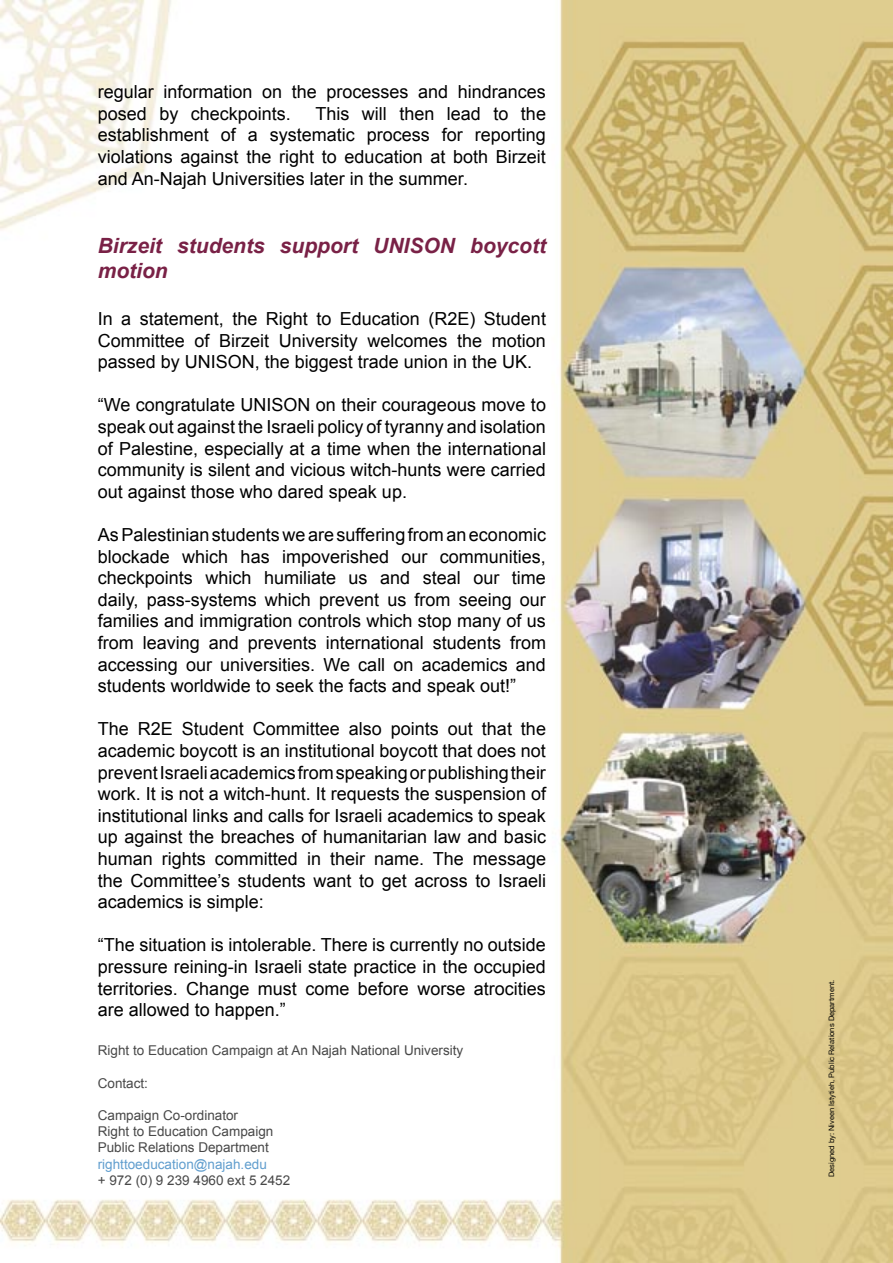
<style>
.page{position:relative;width:893px;height:1263px;background:#fff}
.page>*{position:absolute;margin:0;border:0;box-sizing:border-box;transform-origin:0 0}
.t1{font:italic 700 21px/25.2px "Arial";color:#792146}
.t2{font:18px/21.6px "Arial";color:#000;text-align:justify}
.t3{font:13.5px "Arial";color:#484848}
.t4{font:13.5px "Arial";color:#619ece}
.t5{font:7.5px "Helvetica Neue";color:#000}
</style>
<div class="page">
<img style="left:0;top:0;width:893px;height:1263px">
<p class="t2" style="left:98px;top:81px;width:450px">regular information on the processes and hindrances posed by checkpoints.</p>
<p class="t2" style="left:98px;top:103px;width:450px;text-indent:218px">This will then lead to the establishment of a systematic process for reporting violations against the right to education at both Birzeit and An-Najah Universities later in the summer.</p>
<p class="t1" style="left:98px;top:233px;width:450px">Birzeit students support UNISON boycott motion</p>
<p class="t2" style="left:98px;top:308px;width:450px">In a statement, the Right to Education (R2E) Student Committee of Birzeit University welcomes the motion passed by UNISON, the biggest trade union in the UK.</p>
<p class="t2" style="left:98px;top:394px;width:450px">“We congratulate UNISON on their courageous move to speak out against the Israeli policy of tyranny and isolation of Palestine, especially at a time when the international community is silent and vicious witch-hunts were carried out against those who dared speak up.</p>
<p class="t2" style="left:98px;top:524px;width:450px">As Palestinian students we are suffering from an economic blockade which has impoverished our communities, checkpoints which humiliate us and steal our time daily, pass-systems which prevent us from seeing our families and immigration controls which stop many of us from leaving and prevents international students from accessing our universities. We call on academics and students worldwide to seek the facts and speak out!”</p>
<p class="t2" style="left:98px;top:718px;width:450px">The R2E Student Committee also points out that the academic boycott is an institutional boycott that does not prevent Israeli academics from speaking or publishing their work. It is not a witch-hunt. It requests the suspension of institutional links and calls for Israeli academics to speak up against the breaches of humanitarian law and basic human rights committed in their name. The message the Committee’s students want to get across to Israeli academics is simple:</p>
<p class="t2" style="left:98px;top:934px;width:450px">“The situation is intolerable. There is currently no outside pressure reining-in Israeli state practice in the occupied territories. Change must come before worse atrocities are allowed to happen.”</p>
<p class="t3" style="left:98px;top:1043px;width:367px">Right to Education Campaign at An Najah National University</p>
<p class="t3" style="left:98px;top:1075px;width:52px">Contact:</p>
<p class="t3" style="left:98px;top:1107px;width:142px">Campaign Co-ordinator</p>
<p class="t3" style="left:98px;top:1124px;width:177px">Right to Education Campaign</p>
<p class="t3" style="left:98px;top:1140px;width:173px">Public Relations Department</p>
<p class="t4" style="left:98px;top:1156px;width:171px">righttoeducation@najah.edu</p>
<p class="t3" style="left:98px;top:1172px;width:194px">+ 972 (0) 9 239 4960 ext 5 2452</p>
<p class="t5" style="left:827px;top:1177px;width:199px;rotate:-90deg">Designed by: Niveen Istytieh, Public Relations Department.</p>
</div>
